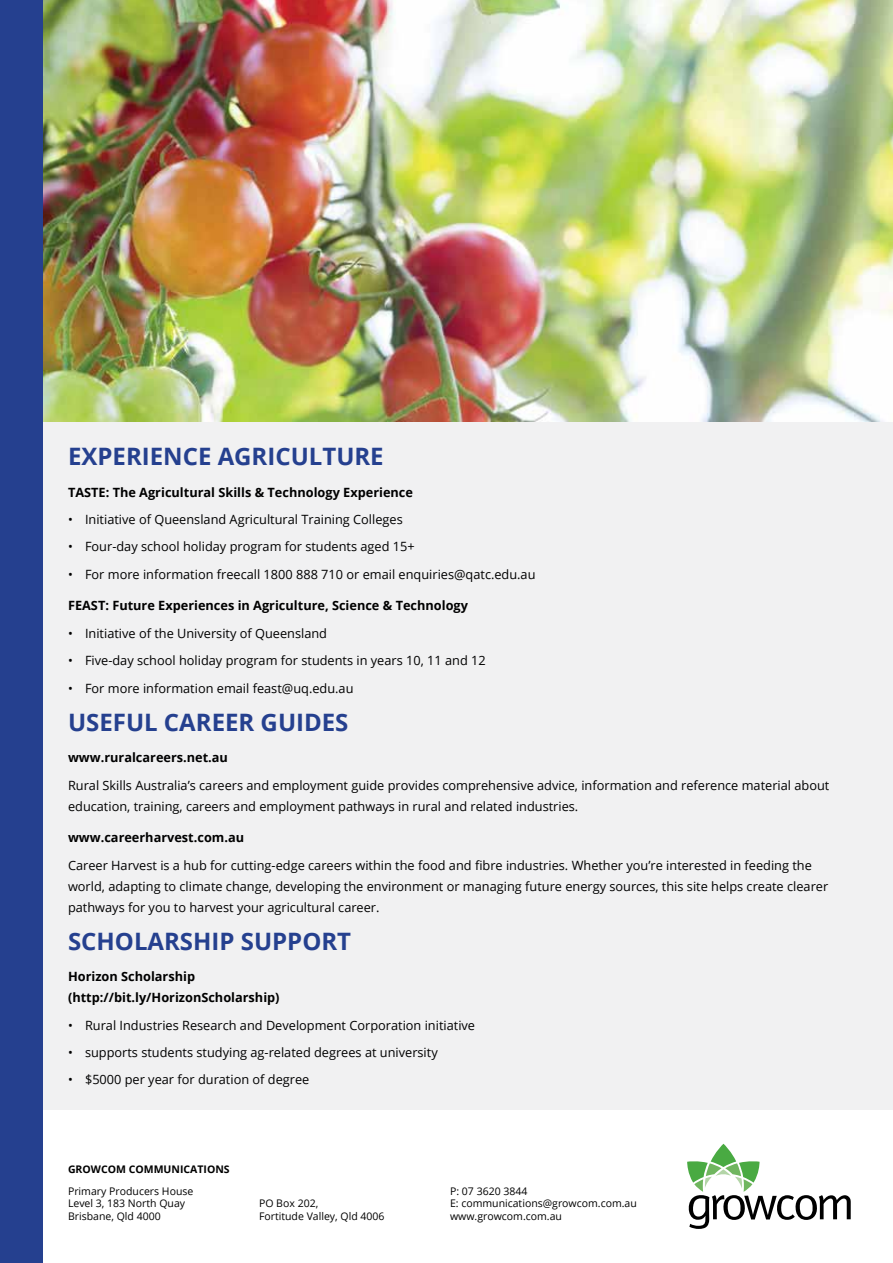
<style>
.page{position:relative;width:893px;height:1263px;background:#fff}
.page>*{position:absolute;margin:0;border:0;box-sizing:border-box;transform-origin:0 0}
.t1{font:700 24px "Open Sans";color:#25408f}
.t2{font:12.75px/21px "Open Sans";color:#000}
.t3{font:700 12.75px/21px "Open Sans";color:#000}
.t4{font:10.5px/12.8px "Open Sans";color:#000}
.t5{font:700 10.5px "Open Sans";color:#000}
</style>
<div class="page">
<div style="left:0;top:0;width:893px;height:1110px;background:#f1f1f2"></div>
<img style="left:43px;top:0;width:850px;height:421px">
<div style="left:0;top:0;width:43px;height:1263px;background:#25408f"></div>
<svg style="left:687px;top:1144px;width:163px;height:85px"></svg>
<h1 class="t1" style="left:68px;top:439px;width:317px">Experience agricu ltu re</h1>
<p class="t3" style="left:68px;top:481px;width:9px">TASTE</p>
<p class="t3" style="left:106px;top:481px;width:309px">: The Agricultural Skills &amp; Technology Experience</p>
<p class="t2" style="left:68px;top:508px;width:336px">• Initiative of Queensland Agricultural Training Colleges</p>
<p class="t2" style="left:68px;top:536px;width:348px">• Four-day school holiday program for students aged 15+</p>
<p class="t2" style="left:68px;top:563px;width:469px">• For more information freecall 1800 888 710 or email enquiries@qatc.edu.au</p>
<p class="t3" style="left:68px;top:595px;width:9px">FEAST</p>
<p class="t3" style="left:105px;top:595px;width:364px">: Future Experiences in Agriculture, Science &amp; Technology</p>
<p class="t2" style="left:68px;top:622px;width:261px">• Initiative of the University of Queensland</p>
<p class="t2" style="left:68px;top:650px;width:419px">• Five-day school holiday program for students in years 10, 11 and 12</p>
<p class="t2" style="left:68px;top:677px;width:287px">• For more information email feast@uq.edu.au</p>
<h1 class="t1" style="left:68px;top:705px;width:282px">Useful career guides</h1>
<p class="t3" style="left:68px;top:747px;width:161px">www.ruralcareers.net.au</p>
<p class="t2" style="left:68px;top:774px;width:763px">Rural Skills Australia’s careers and employment guide provides comprehensive advice, information and reference material about education, training, careers and employment pathways in rural and related industries.</p>
<p class="t3" style="left:68px;top:827px;width:178px">www.careerharvest.com.au</p>
<p class="t2" style="left:68px;top:854px;width:762px">Career Harvest is a hub for cutting-edge careers within the food and fibre industries. Whether you’re interested in feeding the world, adapting to climate change, developing the environment or managing future energy sources, this site helps create clearer pathways for you to harvest your agricultural career.</p>
<h1 class="t1" style="left:68px;top:924px;width:203px">Scholarship supp</h1>
<h1 class="t1" style="left:302px;top:924px;width:50px">ort</h1>
<p class="t3" style="left:68px;top:966px;width:213px">Horizon Scholarship (http://bit.ly/H orizonScholarship)</p>
<p class="t2" style="left:68px;top:1014px;width:409px">• Rural Industries Research and Development Corporation initiative</p>
<p class="t2" style="left:68px;top:1041px;width:371px">• supports students studying ag-related degrees at university</p>
<p class="t2" style="left:68px;top:1069px;width:243px">• $5000 per year for duration of degree</p>
<p class="t5" style="left:68px;top:1162px;width:9px">GRO</p>
<p class="t5" style="left:91px;top:1162px;width:19px">WCOM</p>
<p class="t5" style="left:129px;top:1162px;width:10px">COMM</p>
<p class="t5" style="left:164px;top:1162px;width:16px">UNICATIONS</p>
<p class="t4" style="left:68px;top:1184px;width:127px">Primary Producers House<br>Level 3, 183 North Quay<br>Brisbane, Qld 4000</p>
<p class="t4" style="left:259px;top:1197px;width:127px">PO Box 202,<br>Fortitude Valley, Qld 4006</p>
<p class="t4" style="left:450px;top:1184px;width:188px">P: 07 3620 3844<br>E: communications@growcom.com.au www.growcom.com.au</p>
</div>
